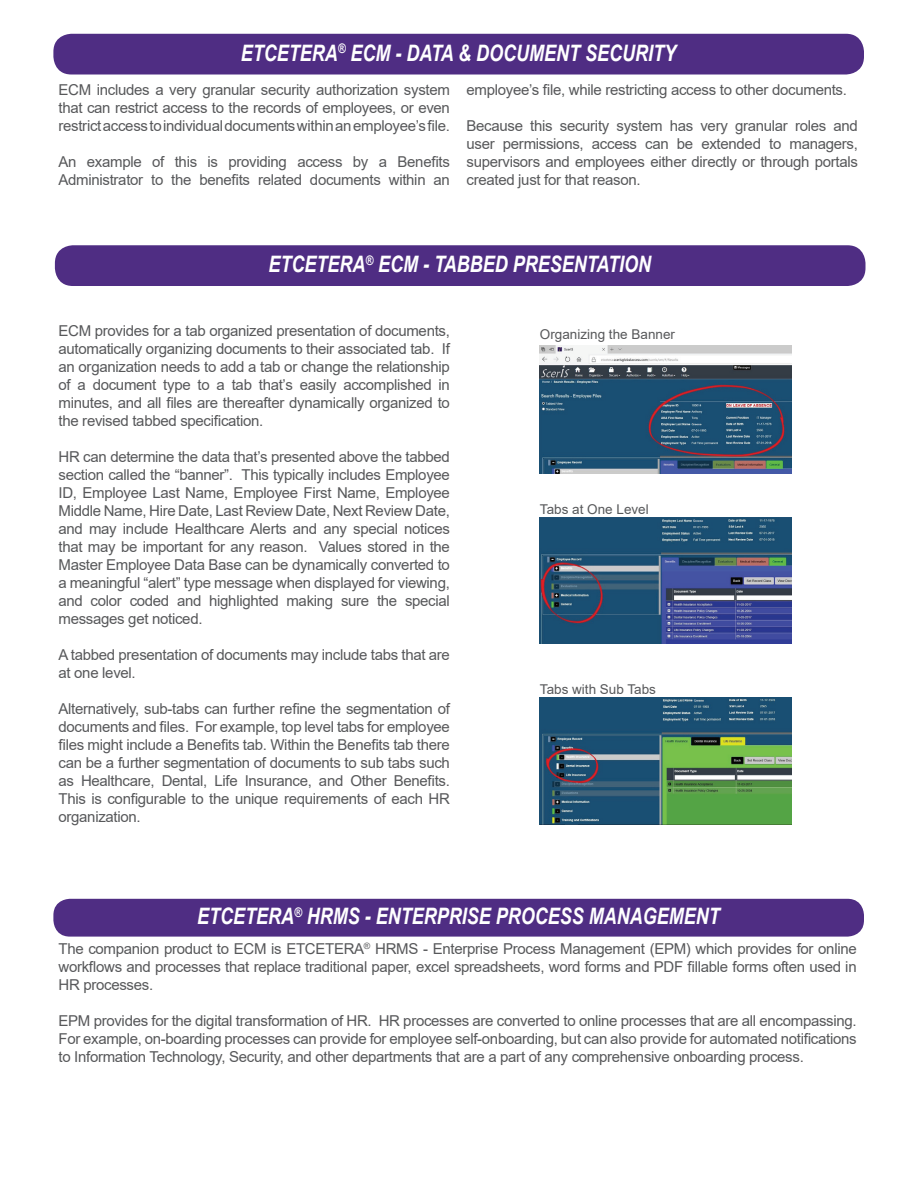
<style>
.page{position:relative;width:918px;height:1188px;background:#fff}
.page>*{position:absolute;margin:0;border:0;box-sizing:border-box;transform-origin:0 0}
.t1{font:italic 700 22.65px "Arial";color:#fff;scale:.79 1}
.t2{font:15px/18px "Arial";letter-spacing:-.02em;color:#57585a;text-align:justify}
.t3{font:13.5px "Arial";color:#57585a}
</style>
<div class="page">
<div style="left:53px;top:34px;width:811px;height:41px;background:#4f2d83;border-radius:18px"></div>
<div style="left:55px;top:245px;width:811px;height:41px;background:#4f2d83;border-radius:18px"></div>
<div style="left:53px;top:899px;width:811px;height:38px;background:#4f2d83;border-radius:17px"></div>
<img style="left:540px;top:697px;width:252px;height:128px">
<img style="left:540px;top:517px;width:252px;height:127px">
<img style="left:540px;top:346px;width:252px;height:127px">
<h1 class="t1" style="left:241px;top:38px;width:553px">ETCETERA<sup>®</sup> ECM - DATA &amp; DOCUMENT SECURITY</h1>
<p class="t2" style="left:466px;top:81px;width:382px">employee’s file, while restricting access to other documents.</p>
<p class="t2" style="left:466px;top:117px;width:393px">Because this security system has very granular roles and user permissions, access can be extended to managers, supervisors and employees either directly or through portals created just for that reason.</p>
<p class="t2" style="left:58px;top:81px;width:393px">ECM includes a very granular security authorization system that can restrict access to the records of employees, or even restrict access to individual documents within an employee’s file.</p>
<p class="t2" style="left:58px;top:153px;width:393px">An example of this is providing access by a Benefits<br>Administrator to the benefits related documents within an</p>
<h1 class="t1" style="left:269px;top:249px;width:486px">ETCETERA<sup>®</sup> ECM - TABBED PRESENTATION</h1>
<p class="t2" style="left:58px;top:321px;width:393px">ECM provides for a tab organized presentation of documents, automatically organizing documents to their associated tab. If an organization needs to add a tab or change the relationship of a document type to a tab that’s easily accomplished in minutes, and all files are thereafter dynamically organized to the revised tabbed specification.</p>
<p class="t2" style="left:58px;top:447px;width:393px">HR can determine the data that’s presented above the tabbed section called the “banner”. This typically includes Employee ID, Employee Last Name, Employee First Name, Employee Middle Name, Hire Date, Last Review Date, Next Review Date, and may include Healthcare Alerts and any special notices that may be important for any reason. Values stored in the Master Employee Data Base can be dynamically converted to a meaningful “alert” type message when displayed for viewing, and color coded and highlighted making sure the special messages get noticed.</p>
<p class="t2" style="left:58px;top:645px;width:393px">A tabbed presentation of documents may include tabs that are at one level.</p>
<p class="t2" style="left:58px;top:699px;width:393px">Alternatively, sub-tabs can further refine the segmentation of documents and files. For example, top level tabs for employee files might include a Benefits tab. Within the Benefits tab there can be a further segmentation of documents to sub tabs such as Healthcare, Dental, Life Insurance, and Other Benefits.<br>This is configurable to the unique requirements of each HR organization.</p>
<p class="t3" style="left:540px;top:325px;width:137px">Organizing the Banner</p>
<p class="t3" style="left:540px;top:500px;width:110px">Tabs at One Level</p>
<p class="t3" style="left:540px;top:680px;width:118px">Tabs with Sub Tabs</p>
<h1 class="t1" style="left:197px;top:901px;width:663px">ETCETERA<sup>®</sup> HRMS - ENTERPRISE PROCESS MANAGEMENT</h1>
<p class="t2" style="left:58px;top:940px;width:800px">The companion product to ECM is ETCETERA<sup>®</sup> HRMS - Enterprise Process Management (EPM) which provides for online workflows and processes that replace traditional paper, excel spreadsheets, word forms and PDF fillable forms often used in HR processes.</p>
<p class="t2" style="left:59px;top:1012px;width:800px">EPM provides for the digital transformation of HR. HR processes are converted to online processes that are all encompassing.<br>For example, on-boarding processes can provide for employee self-onboarding, but can also provide for automated notifications to Information Technology, Security, and other departments that are a part of any comprehensive onboarding process.</p>
</div>
